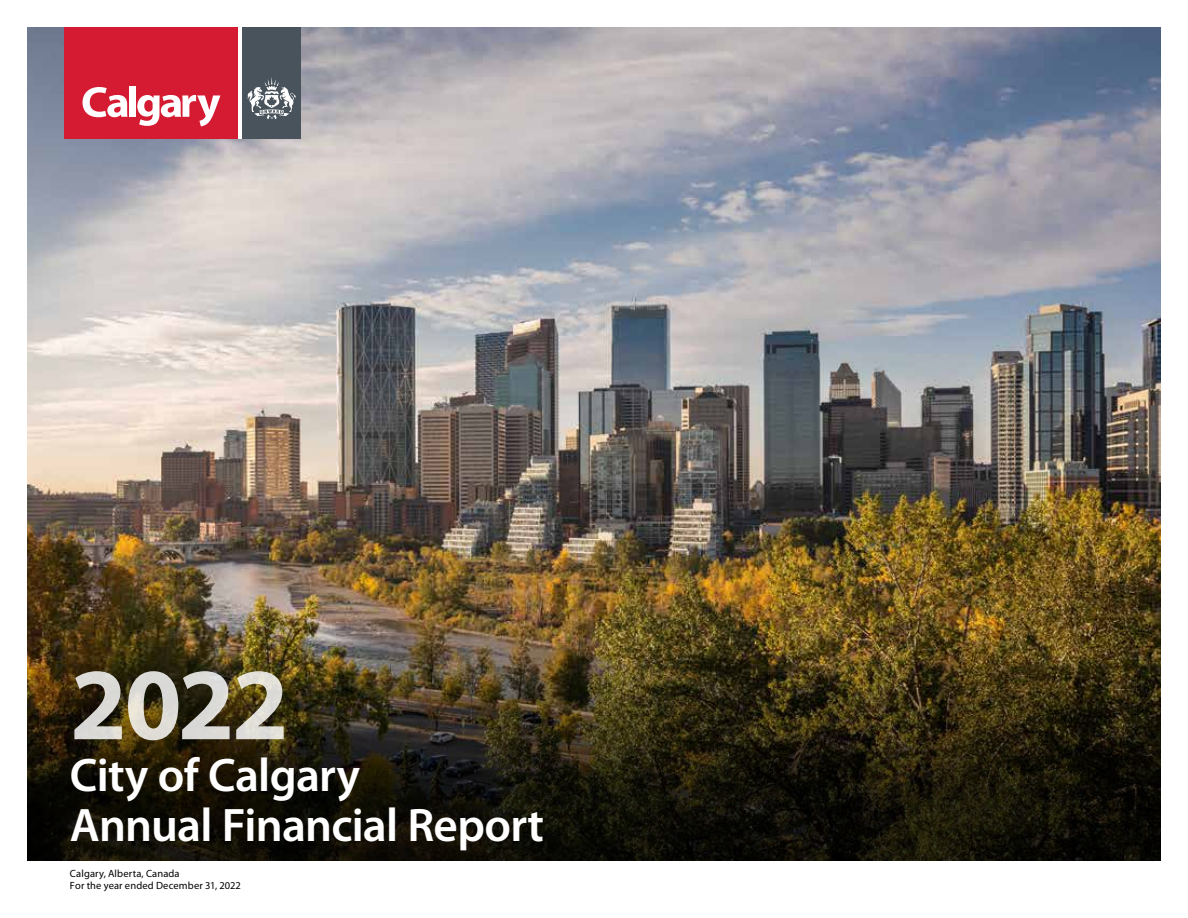
<style>
.page{position:relative;width:1188px;height:918px;background:#fff}
.page>*{position:absolute;margin:0;border:0;box-sizing:border-box;transform-origin:0 0}
.t1{font:700 102.9px "Myriad Pro";color:#fff}
.t2{font:600 47.25px/49.9px "Myriad Pro";letter-spacing:-.02em;color:#fff}
.t3{font:10.5px/12px "Myriad Pro";letter-spacing:.015em;color:#000}
</style>
<div class="page">
<img style="left:27px;top:27px;width:1134px;height:834px">
<div style="left:65px;top:27px;width:173px;height:112px;background:#d51b32"></div>
<div style="left:242px;top:27px;width:59px;height:112px;background:#48535b"></div>
<svg style="left:83px;top:87px;width:45px;height:30px"></svg>
<div style="left:129px;top:86px;width:7px;height:31px;background:#fff"></div>
<svg style="left:137px;top:95px;width:83px;height:31px"></svg>
<hr style="left:238px;top:27px;width:4px;height:112px;background:#fff">
<svg style="left:247px;top:77px;width:49px;height:42px"></svg>
<svg style="left:28px;top:638px;width:1133px;height:223px;background:#2a2310"></svg>
<h1 class="t1" style="left:70px;top:637px;width:220px">2022</h1>
<h2 class="t2" style="left:70px;top:749px;width:476px">City of Calgary<br>Annual Financial Report</h2>
<p class="t3" style="left:70px;top:867px;width:172px">Calgary, Alberta, Canada<br>For the year ended December 31, 2022</p>
</div>
